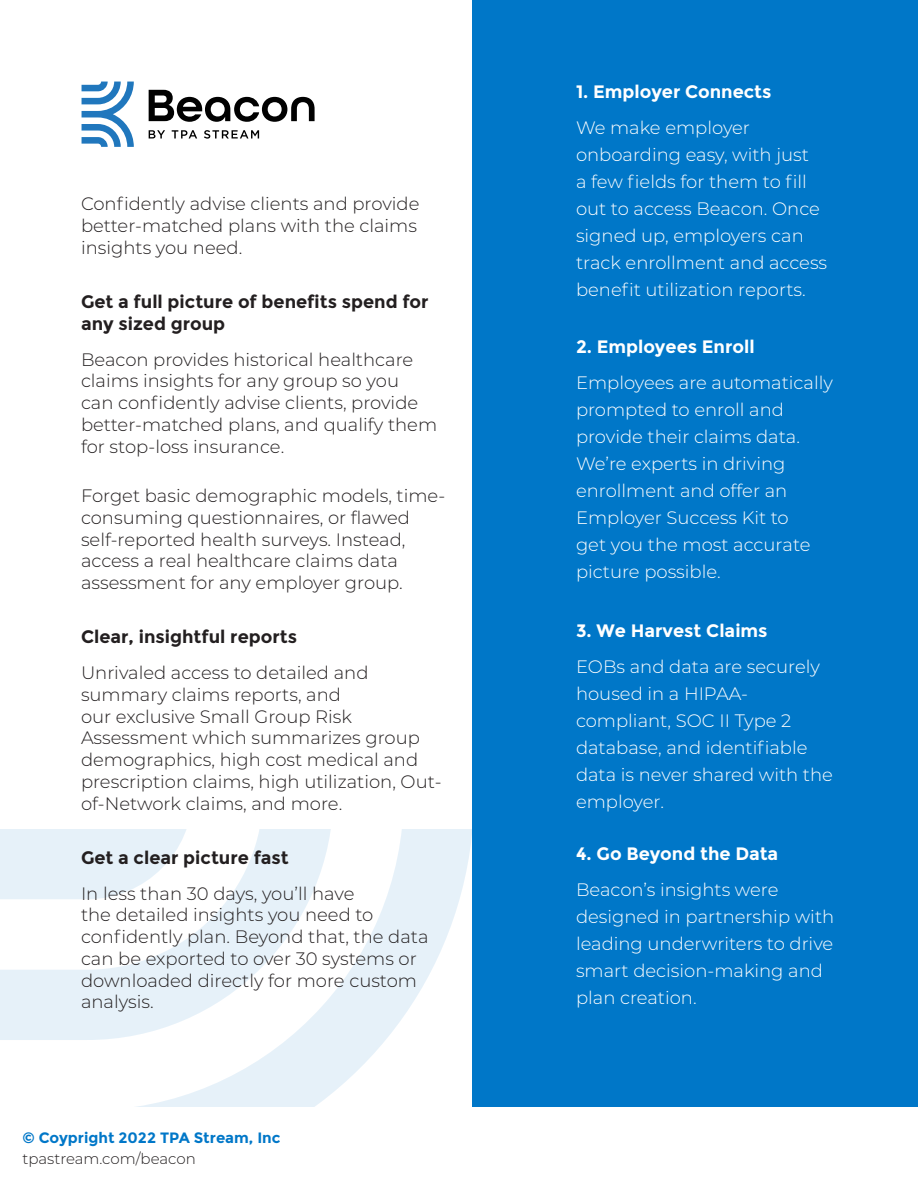
<style>
.page{position:relative;width:918px;height:1188px;background:#fff}
.page>*{position:absolute;margin:0;border:0;box-sizing:border-box;transform-origin:0 0}
.t1{font:300 18px/21.8px "Montserrat";color:#231f20}
.t2{font:300 18px/27px "Montserrat";color:#fff}
.t3{font:700 18px/21.8px "Montserrat";color:#231f20}
.t4{font:700 18px "Montserrat";color:#fff}
.t5{font:700 15px "Montserrat";color:#0077c8}
.t6{font:300 15px "Montserrat";color:#231f20}
.s1{font-weight:700}
</style>
<div class="page">
<svg style="left:82px;top:82px;width:52px;height:65px"></svg>
<svg style="left:149px;top:90px;width:166px;height:32px"></svg>
<svg style="left:149px;top:130px;width:16px;height:8px"></svg>
<svg style="left:172px;top:130px;width:25px;height:8px"></svg>
<svg style="left:204px;top:130px;width:55px;height:9px"></svg>
<svg style="left:0;top:829px;width:472px;height:278px"></svg>
<div style="left:472px;top:0;width:446px;height:1107px;background:#0077c8"></div>
<p class="t1" style="left:81px;top:192px;width:340px">Confidently advise clients and provide better-matched plans with the claims insights you need.</p>
<p class="t3" style="left:81px;top:291px;width:349px">Get a full picture of benefits spend for any sized group</p>
<p class="t1" style="left:81px;top:348px;width:358px">Beacon provides historical healthcare claims insights for any group so you<br>can confidently advise clients, provide better-matched plans, and qualify them for stop-loss insurance.</p>
<p class="t1" style="left:81px;top:484px;width:366px">Forget basic demographic models, time&shy;consuming questionnaires, or flawed self-reported health surveys. Instead, access a real healthcare claims data assessment for any employer group.</p>
<p class="t3" style="left:81px;top:626px;width:218px">Clear, insightful reports</p>
<p class="t1" style="left:81px;top:661px;width:362px">Unrivaled access to detailed and summary claims reports, and<br>our exclusive Small Group Risk Assessment which summarizes group demographics, high cost medical and prescription claims, high utilization, Out&shy;of-Network claims, and more.</p>
<p class="t3" style="left:81px;top:846px;width:209px">Get a clear picture fast</p>
<p class="t1" style="left:81px;top:882px;width:349px">In less than 30 days, you’ll have<br>the detailed insights you need to confidently plan. Beyond that, the data can be exported to over 30 systems or downloaded directly for more custom analysis.</p>
<p class="t5" style="left:22px;top:1129px;width:260px">© Coypright 2022 TPA Stream, Inc</p>
<p class="t6" style="left:22px;top:1149px;width:175px">tpastream.com/beacon</p>
<p class="t4" style="left:576px;top:81px;width:197px">1. Employer Connects</p>
<p class="t2" style="left:576px;top:114px;width:253px">We make employer onboarding easy, with just<br>a few fields for them to fill out to access Beacon. Once signed up, employers can track enrollment and access benefit utilization reports.</p>
<p class="t4" style="left:576px;top:336px;width:180px">2. Employees Enroll</p>
<p class="t2" style="left:576px;top:368px;width:259px">Employees are automatically prompted to enroll and provide their claims data.<br>We’re experts in driving enrollment and offer an<br>Employer Success Kit to<br>get you the most accurate picture possible.</p>
<p class="t4" style="left:576px;top:620px;width:193px">3. We Harvest Claims</p>
<p class="t2" style="left:576px;top:653px;width:258px">EOBs and data are securely housed in a HIPAA&shy;compliant, SOC II Type 2 database, and identifiable data is never shared with the employer.</p>
<p class="t2" style="left:576px;top:835px;width:204px;line-height:36px"><span class="s1">4. Go Beyond the Data<br></span>Beacon’s insights were</p>
<p class="t2" style="left:576px;top:903px;width:260px">designed in partnership with leading underwriters to drive smart decision-making and plan creation.</p>
</div>
